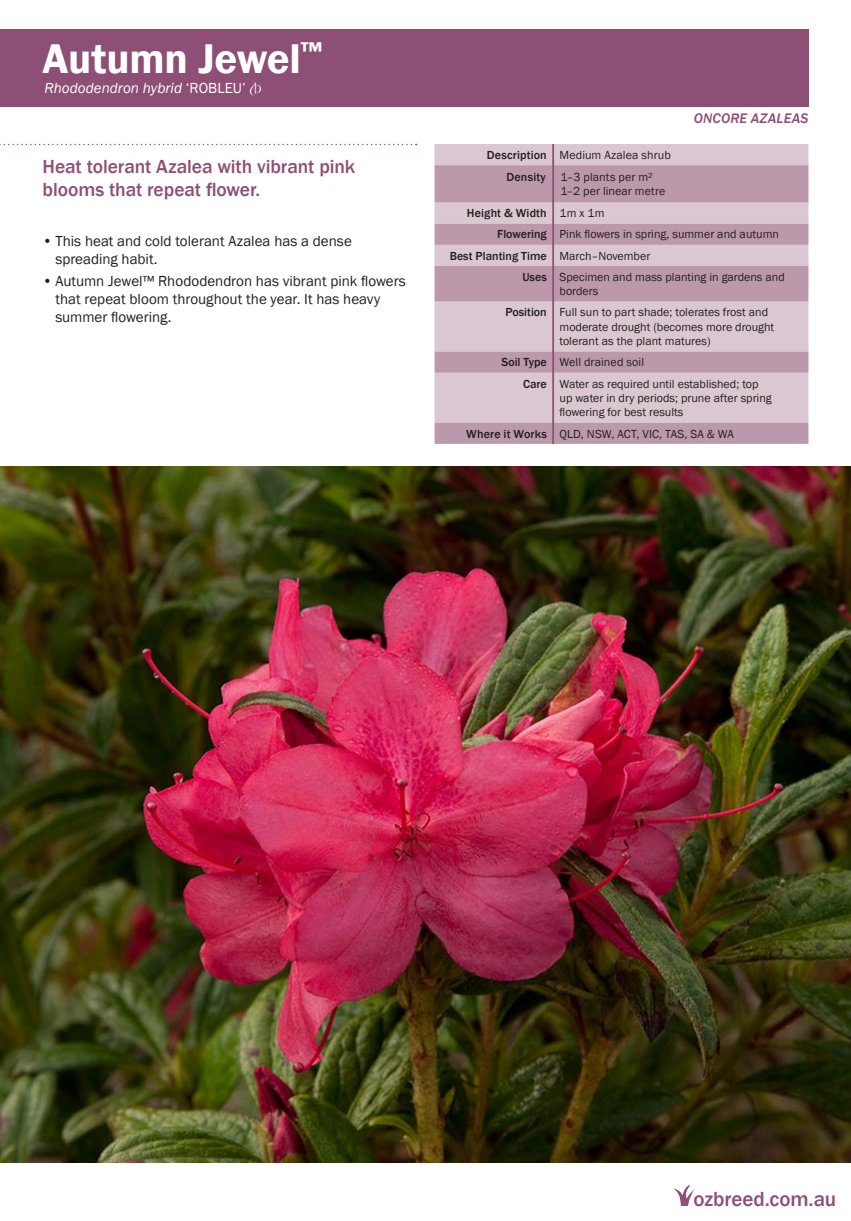
<style>
.page{position:relative;width:851px;height:1221px;background:#fff}
.page>*{position:absolute;margin:0;border:0;box-sizing:border-box;transform-origin:0 0}
.Plant_Heading{font:600 42.75px "Franklin Gothic";letter-spacing:-.005em;color:#fff}
.Plant_Species{font:500 21px "Franklin Gothic";color:#8e4f76}
.Subheading{font:500 19.5px/23.4px "Franklin Gothic";letter-spacing:-.005em;color:#8e4f76}
.t1{font:15px/18px "Franklin Gothic";color:#231f20}
.Plant_Species-2{font:italic 15px "Franklin Gothic";color:#fff}
.Plant_Species-3{font:italic 500 14.25px "Franklin Gothic";letter-spacing:.01em;color:#8e4f76}
.Table_Right{font:12px/14.4px "Franklin Gothic";color:#231f20}
.Table_Bold{font:500 12px "Franklin Gothic";color:#231f20}
.s1{font-style:normal}
.s2{font-family:"PB Rsfont";font-style:normal;font-size:14.25px}
</style>
<div class="page">
<div style="left:0;top:30px;width:808px;height:77px;background:#8e4f76"></div>
<svg style="left:0;top:144px;width:416px;height:1px"></svg>
<div style="left:434px;top:144px;width:374px;height:21px;background:#dac7d1"></div>
<svg style="left:434px;top:165px;width:374px;height:279px;background:#cbb0be"></svg>
<svg style="left:674px;top:1185px;width:20px;height:20px"></svg>
<hr style="left:552px;top:144px;width:2px;height:300px;background:#8e4f76">
<img style="left:0;top:466px;width:850px;height:696px">
<p class="Plant_Heading" style="left:43px;top:32px;width:281px">Autumn Jewel<sup>™</sup></p>
<p class="Plant_Species-2" style="left:44px;top:78px;width:219px">Rhododendron hybrid <span class="s1">‘ROBLEU’</span> <span class="s2">A</span></p>
<p class="Subheading" style="left:43px;top:154px;width:314px">Heat tolerant Azalea with vibrant pink blooms that repeat flower.</p>
<p class="t1" style="left:55px;top:232px;width:298px;text-indent:-13px">• This heat and cold tolerant Azalea has a dense spreading habit.</p>
<p class="t1" style="left:55px;top:273px;width:352px;text-indent:-13px">• Autumn Jewel™ Rhododendron has vibrant pink flowers that repeat bloom throughout the year. It has heavy summer flowering.</p>
<p class="Plant_Species-3" style="left:693px;top:110px;width:116px">ONCORE AZALEAS</p>
<p class="Table_Bold" style="left:486px;top:147px;width:61px">Description</p>
<p class="Table_Right" style="left:559px;top:148px;width:113px">Medium Azalea shrub</p>
<p class="Table_Bold" style="left:506px;top:169px;width:41px">Density</p>
<p class="Table_Right" style="left:560px;top:170px;width:106px">1–3 plants per m²<br>1–2 per linear metre</p>
<p class="Table_Bold" style="left:467px;top:206px;width:81px">Height &amp; Width</p>
<p class="Table_Right" style="left:559px;top:206px;width:46px">1m x 1m</p>
<p class="Table_Bold" style="left:497px;top:227px;width:51px">Flowering</p>
<p class="Table_Right" style="left:559px;top:227px;width:221px">Pink flowers in spring, summer and autumn</p>
<p class="Table_Bold" style="left:449px;top:248px;width:98px">Best Planting Time</p>
<p class="Table_Right" style="left:559px;top:249px;width:92px">March–November</p>
<p class="Table_Bold" style="left:522px;top:269px;width:26px">Uses</p>
<p class="Table_Right" style="left:559px;top:270px;width:227px">Specimen and mass planting in gardens and borders</p>
<p class="Table_Bold" style="left:505px;top:305px;width:43px">Position</p>
<p class="Table_Right" style="left:559px;top:305px;width:216px">Full sun to part shade; tolerates frost and moderate drought (becomes more drought tolerant as the plant matures)</p>
<p class="Table_Bold" style="left:501px;top:355px;width:47px">Soil Type</p>
<p class="Table_Right" style="left:559px;top:355px;width:86px">Well drained soil</p>
<p class="Table_Bold" style="left:523px;top:376px;width:25px">Care</p>
<p class="Table_Right" style="left:559px;top:376px;width:214px">Water as required until established; top up water in dry periods; prune after spring flowering for best results</p>
<p class="Table_Bold" style="left:466px;top:426px;width:82px">Where it Works</p>
<p class="Table_Right" style="left:559px;top:426px;width:176px">QLD, NSW, ACT, VIC, TAS, SA &amp; WA</p>
<p class="Plant_Species" style="left:693px;top:1185px;width:144px">ozbreed.com.au</p>
</div>
